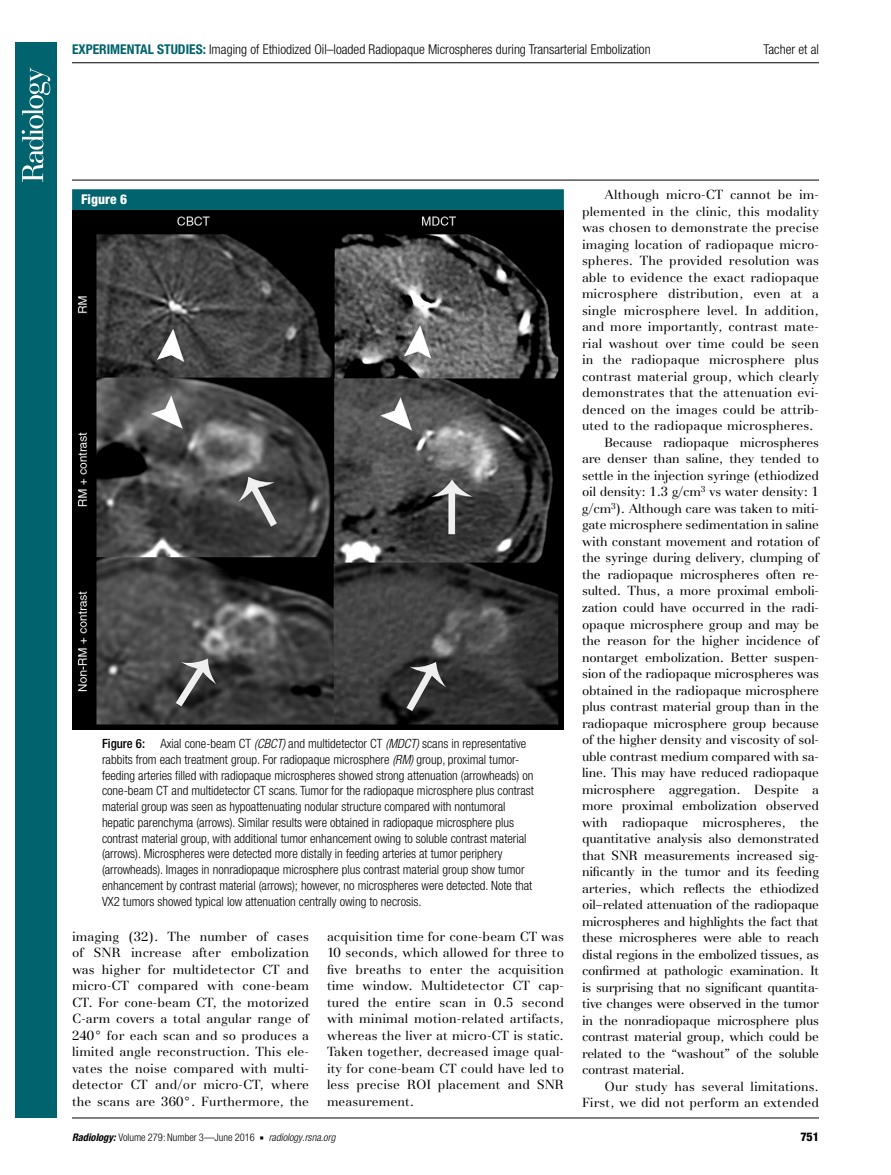
<style>
.page{position:relative;width:891px;height:1175px;background:#fff}
.page>*{position:absolute;margin:0;border:0;box-sizing:border-box;transform-origin:0 0}
.t1{font:300 condensed 13.5px "Helvetica Neue";color:#000}
.t2{font:800 condensed 13.5px "Helvetica Neue";color:#fff}
.t3{font:13.2px/16.5px "AT Basilia";letter-spacing:-.01em;color:#000;text-align:justify}
.t4{font:13.2px "AT Basilia";letter-spacing:.01em;color:#000}
.t5{font:300 condensed 12.75px/15.8px "Helvetica Neue";color:#000}
.t6{font:800 condensed 12px "Helvetica Neue";color:#000}
.t7{font:300 condensed 10.5px "Helvetica Neue";color:#000}
.s1{font-weight:700;color:#00636d}
.s2{font-weight:500}
.s3{font-style:italic}
.s4{font-weight:700;font-style:italic}
.s5{font-family:"Universal Newswith Comm Pi";font-weight:400;font-stretch:normal;font-size:6px}
</style>
<div class="page">
<hr style="left:72px;top:180px;width:747px;height:1px;background:#000">
<hr style="left:72px;top:1117px;width:747px;height:1px;background:#000">
<hr style="left:72px;top:62px;width:747px;height:1px;background:#000">
<div style="left:72px;top:189px;width:492px;height:21px;background:#00636d"></div>
<img style="left:72px;top:210px;width:492px;height:520px">
<div style="left:15px;top:42px;width:42px;height:1075px;background:#00636d"></div>
<svg style="left:22px;top:68px;width:28px;height:114px"></svg>
<p class="t1" style="left:72px;top:41px;width:580px"><span class="s1">EXPERIMENTAL STUDIES:</span> Imaging of Ethiodized Oil–loaded Radiopaque Microspheres during Transarterial Embolization</p>
<p class="t1" style="left:764px;top:41px;width:57px">Tacher et al</p>
<p class="t2" style="left:81px;top:191px;width:47px">Figure 6</p>
<p class="t5" style="left:102px;top:735px;width:433px"><span class="s2">Figure 6:</span> Axial cone-beam CT <span class="s3">(CBCT)</span> and multidetector CT <span class="s3">(MDCT)</span> scans in representative rabbits from each treatment group. For radiopaque microsphere <span class="s3">(RM)</span> group, proximal tumor&shy;feeding arteries filled with radiopaque microspheres showed strong attenuation (arrowheads) on cone-beam CT and multidetector CT scans. Tumor for the radiopaque microsphere plus contrast material group was seen as hypoattenuating nodular structure compared with nontumoral hepatic parenchyma (arrows). Similar results were obtained in radiopaque microsphere plus contrast material group, with additional tumor enhancement owing to soluble contrast material (arrows). Microspheres were detected more distally in feeding arteries at tumor periphery (arrowheads). Images in nonradiopaque microsphere plus contrast material group show tumor enhancement by contrast material (arrows); however, no microspheres were detected. Note that VX2 tumors showed typical low attenuation centrally owing to necrosis.</p>
<p class="t3" style="left:72px;top:928px;width:239px">imaging (32). The number of cases of SNR increase after embolization was higher for multidetector CT and micro-CT compared with cone-beam CT. For cone-beam CT, the motorized C-arm covers a total angular range of 240° for each scan and so produces a limited angle reconstruction. This ele&shy;vates the noise compared with multi&shy;detector CT and/or micro-CT, where the scans are 360°. Furthermore, the</p>
<p class="t3" style="left:327px;top:928px;width:239px">acquisition time for cone-beam CT was 10 seconds, which allowed for three to five breaths to enter the acquisition time window. Multidetector CT cap&shy;tured the entire scan in 0.5 second with minimal motion-related artifacts, whereas the liver at micro-CT is static.<br>Taken together, decreased image qual&shy;ity for cone-beam CT could have led to less precise ROI placement and SNR measurement.</p>
<p class="t4" style="left:604px;top:187px;width:216px">Although micro-CT cannot be im-</p>
<p class="t4" style="left:582px;top:203px;width:239px">plemented in the clinic, this modality</p>
<p class="t4" style="left:582px;top:220px;width:238px">was chosen to demonstrate the precise</p>
<p class="t4" style="left:582px;top:236px;width:239px">imaging location of radiopaque micro-</p>
<p class="t4" style="left:582px;top:253px;width:238px">spheres. The provided resolution was</p>
<p class="t4" style="left:582px;top:269px;width:239px">able to evidence the exact radiopaque</p>
<p class="t4" style="left:582px;top:286px;width:238px">microsphere distribution, even at a</p>
<p class="t4" style="left:582px;top:302px;width:239px">single microsphere level. In addition,</p>
<p class="t4" style="left:582px;top:319px;width:239px">and more importantly, contrast mate-</p>
<p class="t4" style="left:582px;top:335px;width:239px">rial washout over time could be seen</p>
<p class="t4" style="left:582px;top:352px;width:239px">in the radiopaque microsphere plus</p>
<p class="t4" style="left:582px;top:368px;width:239px">contrast material group, which clearly</p>
<p class="t4" style="left:582px;top:385px;width:239px">demonstrates that the attenuation evi-</p>
<p class="t4" style="left:582px;top:401px;width:239px">denced on the images could be attrib-</p>
<p class="t4" style="left:582px;top:418px;width:233px">uted to the radiopaque microspheres.</p>
<p class="t3" style="left:605px;top:434px;width:216px">Because radiopaque microspheres</p>
<p class="t3" style="left:582px;top:451px;width:239px">are denser than saline, they tended to</p>
<p class="t3" style="left:582px;top:467px;width:239px">settle in the injection syringe (ethiodized</p>
<p class="t3" style="left:582px;top:484px;width:238px">oil density: 1.3 g/cm<sup>3</sup> vs water density: 1</p>
<p class="t3" style="left:582px;top:500px;width:239px">g/cm<sup>3</sup>). Although care was taken to miti-</p>
<p class="t3" style="left:582px;top:517px;width:239px">gate microsphere sedimentation in saline</p>
<p class="t3" style="left:582px;top:533px;width:239px">with constant movement and rotation of</p>
<p class="t3" style="left:582px;top:550px;width:238px">the syringe during delivery, clumping of</p>
<p class="t3" style="left:582px;top:566px;width:239px">the radiopaque microspheres often re-</p>
<p class="t3" style="left:582px;top:583px;width:239px">sulted. Thus, a more proximal emboli-</p>
<p class="t3" style="left:582px;top:599px;width:239px">zation could have occurred in the radi-</p>
<p class="t3" style="left:582px;top:616px;width:239px">opaque microsphere group and may be</p>
<p class="t3" style="left:582px;top:632px;width:239px">the reason for the higher incidence of</p>
<p class="t3" style="left:582px;top:649px;width:239px">nontarget embolization. Better suspen-</p>
<p class="t3" style="left:582px;top:665px;width:239px">sion of the radiopaque microspheres was</p>
<p class="t3" style="left:582px;top:682px;width:239px">obtained in the radiopaque microsphere</p>
<p class="t3" style="left:582px;top:698px;width:239px">plus contrast material group than in the</p>
<p class="t3" style="left:582px;top:715px;width:239px">radiopaque microsphere group because</p>
<p class="t3" style="left:582px;top:731px;width:239px">of the higher density and viscosity of sol-</p>
<p class="t3" style="left:582px;top:748px;width:239px">uble contrast medium compared with sa-</p>
<p class="t3" style="left:582px;top:764px;width:239px">line. This may have reduced radiopaque</p>
<p class="t3" style="left:582px;top:781px;width:239px">microsphere aggregation. Despite a</p>
<p class="t3" style="left:582px;top:797px;width:239px">more proximal embolization observed</p>
<p class="t3" style="left:582px;top:814px;width:238px">with radiopaque microspheres, the</p>
<p class="t3" style="left:582px;top:830px;width:239px">quantitative analysis also demonstrated</p>
<p class="t3" style="left:582px;top:847px;width:239px">that SNR measurements increased sig-</p>
<p class="t3" style="left:582px;top:863px;width:239px">nificantly in the tumor and its feeding</p>
<p class="t3" style="left:582px;top:880px;width:239px">arteries, which reflects the ethiodized</p>
<p class="t3" style="left:582px;top:896px;width:239px">oil–related attenuation of the radiopaque</p>
<p class="t3" style="left:582px;top:913px;width:238px">microspheres and highlights the fact that</p>
<p class="t3" style="left:582px;top:929px;width:238px">these microspheres were able to reach</p>
<p class="t3" style="left:582px;top:946px;width:239px">distal regions in the embolized tissues, as</p>
<p class="t3" style="left:582px;top:962px;width:239px">confirmed at pathologic examination. It</p>
<p class="t3" style="left:582px;top:979px;width:239px">is surprising that no significant quantita-</p>
<p class="t3" style="left:582px;top:995px;width:238px">tive changes were observed in the tumor</p>
<p class="t3" style="left:582px;top:1012px;width:239px">in the nonradiopaque microsphere plus</p>
<p class="t3" style="left:582px;top:1028px;width:239px">contrast material group, which could be</p>
<p class="t3" style="left:582px;top:1045px;width:239px">related to the “washout” of the soluble</p>
<p class="t3" style="left:582px;top:1061px;width:104px">contrast material.</p>
<p class="t4" style="left:605px;top:1078px;width:216px">Our study has several limitations.</p>
<p class="t4" style="left:582px;top:1094px;width:239px">First, we did not perform an extended</p>
<p class="t7" style="left:72px;top:1130px;width:265px"><span class="s4">Radiology:</span> Volume 279: Number 3—June 2016 <span class="s5">n</span> <span class="s3">radiology.rsna.org</span></p>
<p class="t6" style="left:801px;top:1128px;width:20px">751</p>
</div>
